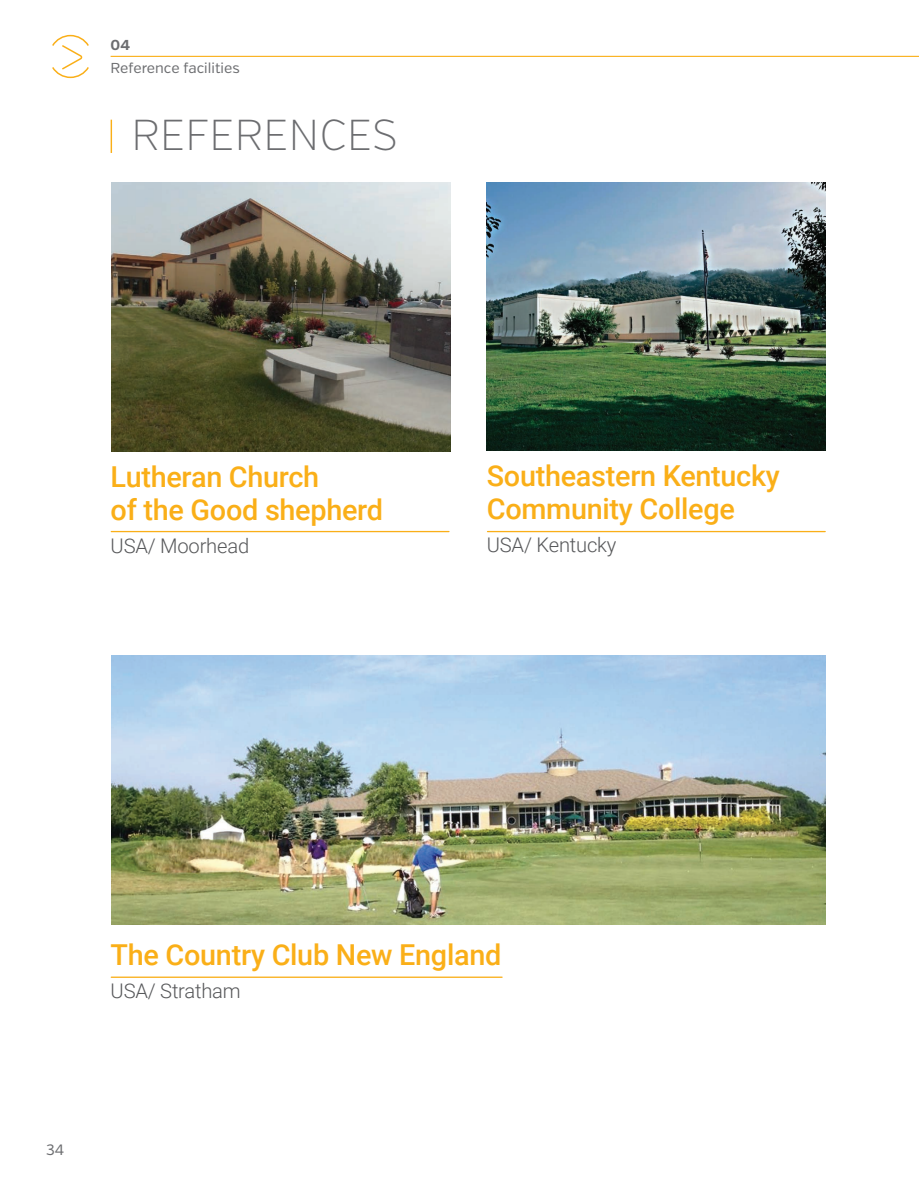
<style>
.page{position:relative;width:919px;height:1187px;background:#fff}
.page>*{position:absolute;margin:0;border:0;box-sizing:border-box;transform-origin:0 0}
.t1{font:200 43.2px "Verb";color:#6c6d70}
.ref_naglowek{font:500 28.8px/33.2px "Roboto";letter-spacing:-.01em;color:#faaf18}
.ref_miejsce{font:300 20.1px "Roboto";letter-spacing:-.01em;color:#57585a}
.t2{font:15px "Verb";color:#6c6d70}
.t3{font:14.4px "Verb";color:#6c6d70}
.t4{font:700 14.4px "Verb";color:#6c6d70}
</style>
<div class="page">
<hr style="left:111px;top:120px;width:1px;height:33px;background:#faaf18">
<hr style="left:111px;top:56px;width:807px;height:1px;background:#faaf18">
<svg style="left:52px;top:34px;width:37px;height:45px"></svg>
<img style="left:112px;top:656px;width:713px;height:268px">
<hr style="left:111px;top:976px;width:391px;height:1px;background:#faaf18">
<img style="left:112px;top:183px;width:339px;height:268px">
<hr style="left:111px;top:531px;width:338px;height:1px;background:#faaf18">
<img style="left:487px;top:182px;width:338px;height:268px">
<hr style="left:487px;top:531px;width:338px;height:1px;background:#faaf18">
<p class="t4" style="left:111px;top:36px;width:21px">04</p>
<p class="t3" style="left:111px;top:59px;width:131px">Reference facilities</p>
<p class="t1" style="left:131px;top:109px;width:268px">REFERENCES</p>
<p class="ref_naglowek" style="left:111px;top:459px;width:274px">Lutheran Church<br>of the Good shepherd</p>
<p class="ref_miejsce" style="left:111px;top:531px;width:140px">USA/ Moorhead</p>
<p class="ref_naglowek" style="left:487px;top:458px;width:294px">Southeastern Kentucky<br>Community College</p>
<p class="ref_miejsce" style="left:487px;top:530px;width:131px">USA/ Kentucky</p>
<p class="ref_naglowek" style="left:111px;top:937px;width:392px">The Country Club New England</p>
<p class="ref_miejsce" style="left:111px;top:976px;width:132px">USA/ Stratham</p>
<p class="t2" style="left:46px;top:1140px;width:20px">34</p>
</div>
